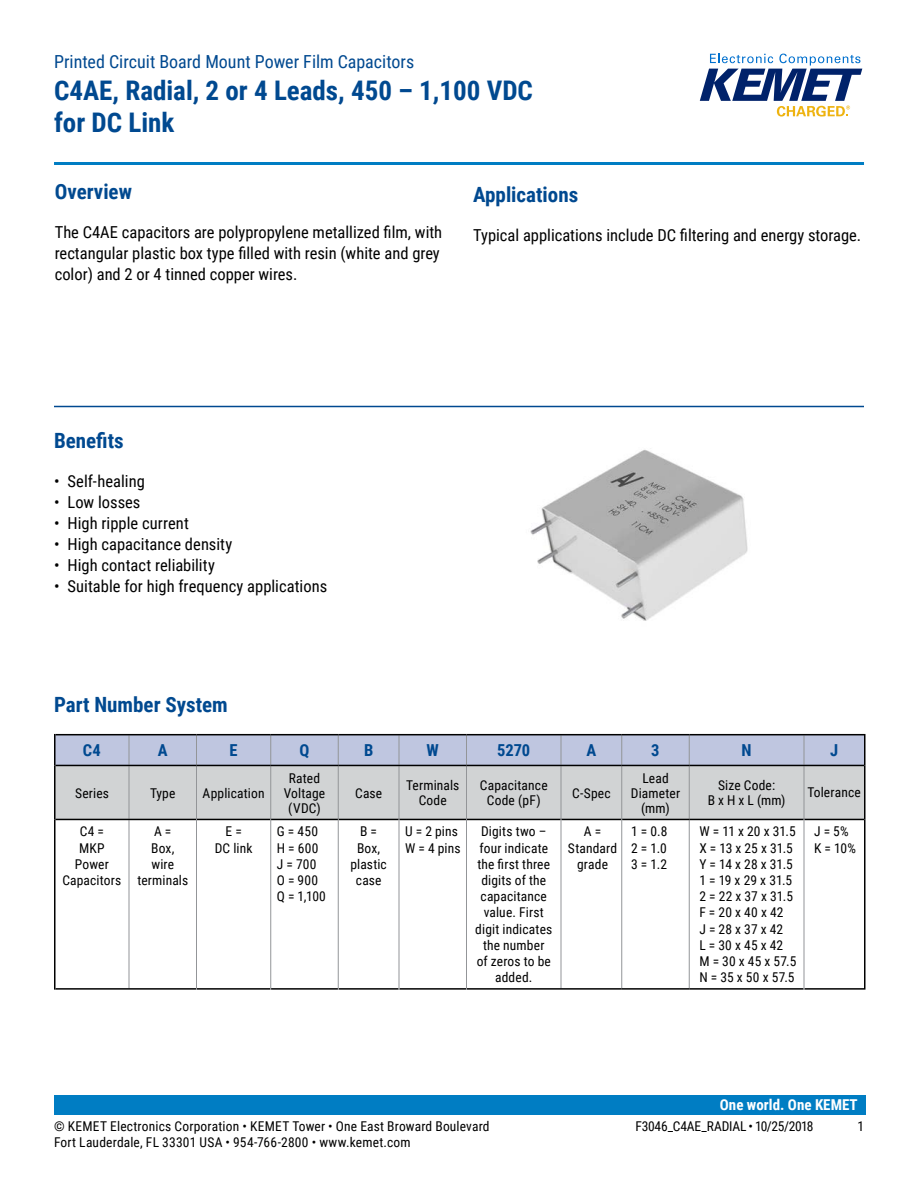
<style>
.page{position:relative;width:918px;height:1188px;background:#fff}
.page>*{position:absolute;margin:0;border:0;box-sizing:border-box;transform-origin:0 0}
.t1{font:700 27px/32.4px "Roboto Condensed";color:#004990}
.t2{font:700 21px "Roboto Condensed";color:#004990}
.t3{font:18px "Roboto Condensed";color:#004990}
.t4{font:16.5px/21px "Roboto Condensed";color:#000}
.t5{font:700 16.5px "Roboto Condensed";color:#004990}
.t6{font:700 15px "Roboto Condensed";color:#fff}
.t7{font:13.5px/16.2px "Roboto Condensed";letter-spacing:.01em;color:#000;text-align:center}
.t8{font:13.5px "Roboto Condensed";letter-spacing:-.015em;color:#000}
</style>
<div class="page">
<svg style="left:700px;top:54px;width:162px;height:63px"></svg>
<div style="left:54px;top:1095px;width:811px;height:20px;background:#007dc3"></div>
<hr style="left:54px;top:406px;width:810px;height:1px;background:#004990">
<hr style="left:54px;top:162px;width:810px;height:3px;background:#007dc3">
<svg style="left:56px;top:735px;width:808px;height:30px;background:#bac0da"></svg>
<div style="left:56px;top:766px;width:808px;height:53px;background:#d1d3d4"></div>
<hr style="left:129px;top:735px;width:1px;height:30px;background:#939598">
<hr style="left:196px;top:735px;width:1px;height:30px;background:#939598">
<hr style="left:270px;top:735px;width:1px;height:30px;background:#939598">
<hr style="left:338px;top:735px;width:1px;height:30px;background:#939598">
<hr style="left:399px;top:735px;width:1px;height:30px;background:#939598">
<hr style="left:466px;top:735px;width:1px;height:30px;background:#939598">
<hr style="left:561px;top:735px;width:1px;height:30px;background:#939598">
<hr style="left:621px;top:735px;width:1px;height:30px;background:#939598">
<hr style="left:689px;top:735px;width:1px;height:30px;background:#939598">
<hr style="left:804px;top:735px;width:1px;height:30px;background:#939598">
<hr style="left:129px;top:766px;width:1px;height:53px;background:#939598">
<hr style="left:196px;top:766px;width:1px;height:53px;background:#939598">
<hr style="left:270px;top:766px;width:1px;height:53px;background:#939598">
<hr style="left:338px;top:766px;width:1px;height:53px;background:#939598">
<hr style="left:399px;top:766px;width:1px;height:53px;background:#939598">
<hr style="left:466px;top:766px;width:1px;height:53px;background:#939598">
<hr style="left:561px;top:766px;width:1px;height:53px;background:#939598">
<hr style="left:621px;top:766px;width:1px;height:53px;background:#939598">
<hr style="left:689px;top:766px;width:1px;height:53px;background:#939598">
<hr style="left:804px;top:766px;width:1px;height:53px;background:#939598">
<hr style="left:129px;top:820px;width:1px;height:168px;background:#939598">
<hr style="left:689px;top:820px;width:1px;height:168px;background:#939598">
<hr style="left:56px;top:765px;width:73px;height:1px;background:#000">
<hr style="left:129px;top:765px;width:67px;height:1px;background:#000">
<hr style="left:196px;top:765px;width:75px;height:1px;background:#000">
<hr style="left:271px;top:765px;width:67px;height:1px;background:#000">
<hr style="left:338px;top:765px;width:61px;height:1px;background:#000">
<hr style="left:399px;top:765px;width:67px;height:1px;background:#000">
<hr style="left:466px;top:765px;width:95px;height:1px;background:#000">
<hr style="left:561px;top:765px;width:61px;height:1px;background:#000">
<hr style="left:622px;top:765px;width:67px;height:1px;background:#000">
<hr style="left:689px;top:765px;width:115px;height:1px;background:#000">
<hr style="left:804px;top:765px;width:60px;height:1px;background:#000">
<hr style="left:56px;top:819px;width:73px;height:1px;background:#000">
<hr style="left:129px;top:819px;width:67px;height:1px;background:#000">
<hr style="left:197px;top:819px;width:73px;height:1px;background:#000">
<hr style="left:561px;top:819px;width:60px;height:1px;background:#000">
<hr style="left:622px;top:819px;width:67px;height:1px;background:#000">
<hr style="left:689px;top:819px;width:115px;height:1px;background:#000">
<hr style="left:339px;top:819px;width:60px;height:1px;background:#000">
<hr style="left:467px;top:819px;width:94px;height:1px;background:#000">
<hr style="left:561px;top:819px;width:1px;height:169px;background:#939598">
<hr style="left:621px;top:819px;width:1px;height:169px;background:#939598">
<hr style="left:56px;top:734px;width:73px;height:1px;background:#000">
<hr style="left:54px;top:734px;width:2px;height:31px;background:#000">
<hr style="left:129px;top:734px;width:67px;height:1px;background:#000">
<hr style="left:196px;top:734px;width:75px;height:1px;background:#000">
<hr style="left:271px;top:734px;width:67px;height:1px;background:#000">
<hr style="left:338px;top:734px;width:61px;height:1px;background:#000">
<hr style="left:399px;top:734px;width:67px;height:1px;background:#000">
<hr style="left:466px;top:734px;width:95px;height:1px;background:#000">
<hr style="left:561px;top:734px;width:61px;height:1px;background:#000">
<hr style="left:622px;top:734px;width:67px;height:1px;background:#000">
<hr style="left:689px;top:734px;width:115px;height:1px;background:#000">
<hr style="left:804px;top:734px;width:60px;height:1px;background:#000">
<hr style="left:864px;top:734px;width:2px;height:31px;background:#000">
<hr style="left:54px;top:765px;width:2px;height:54px;background:#000">
<hr style="left:864px;top:765px;width:2px;height:54px;background:#000">
<hr style="left:54px;top:819px;width:2px;height:171px;background:#000">
<hr style="left:56px;top:988px;width:73px;height:2px;background:#000">
<hr style="left:129px;top:988px;width:67px;height:2px;background:#000">
<hr style="left:197px;top:988px;width:73px;height:2px;background:#000">
<hr style="left:339px;top:988px;width:60px;height:2px;background:#000">
<hr style="left:467px;top:988px;width:94px;height:2px;background:#000">
<hr style="left:561px;top:988px;width:61px;height:2px;background:#000">
<hr style="left:622px;top:988px;width:67px;height:2px;background:#000">
<hr style="left:689px;top:988px;width:115px;height:2px;background:#000">
<hr style="left:804px;top:819px;width:60px;height:1px;background:#000">
<hr style="left:864px;top:819px;width:2px;height:171px;background:#000">
<hr style="left:804px;top:988px;width:60px;height:2px;background:#000">
<hr style="left:804px;top:819px;width:1px;height:171px;background:#939598">
<hr style="left:196px;top:819px;width:1px;height:171px;background:#939598">
<hr style="left:270px;top:819px;width:1px;height:171px;background:#939598">
<hr style="left:338px;top:819px;width:1px;height:171px;background:#939598">
<hr style="left:271px;top:819px;width:67px;height:1px;background:#000">
<hr style="left:271px;top:988px;width:67px;height:2px;background:#000">
<hr style="left:399px;top:819px;width:67px;height:1px;background:#000">
<hr style="left:399px;top:988px;width:67px;height:2px;background:#000">
<hr style="left:399px;top:819px;width:1px;height:171px;background:#939598">
<hr style="left:466px;top:819px;width:1px;height:171px;background:#939598">
<img style="left:530px;top:449px;width:218px;height:172px">
<h3 class="t3" style="left:54px;top:48px;width:362px">Printed Circuit Board Mount Power Film Capacitors</h3>
<h1 class="t1" style="left:54px;top:73px;width:480px">C4AE, Radial, 2 or 4 Leads, 450 – 1,100 VDC for DC Link</h1>
<h2 class="t2" style="left:55px;top:177px;width:79px">Overview</h2>
<p class="t4" style="left:55px;top:221px;width:389px">The C4AE capacitors are polypropylene metallized film, with rectangular plastic box type filled with resin (white and grey color) and 2 or 4 tinned copper wires.</p>
<h2 class="t2" style="left:473px;top:179px;width:107px">Applications</h2>
<p class="t4" style="left:473px;top:224px;width:390px">Typical applications include DC filtering and energy storage.</p>
<h2 class="t2" style="left:54px;top:426px;width:71px">Benefits</h2>
<p class="t4" style="left:54px;top:470px;width:92px">• Self-healing</p>
<p class="t4" style="left:54px;top:491px;width:88px">• Low losses</p>
<p class="t4" style="left:54px;top:512px;width:136px">• High ripple current</p>
<p class="t4" style="left:54px;top:533px;width:180px">• High capacitance density</p>
<p class="t4" style="left:54px;top:554px;width:163px">• High contact reliability</p>
<p class="t4" style="left:54px;top:575px;width:275px">• Suitable for high frequency applications</p>
<h2 class="t2" style="left:54px;top:690px;width:175px">Part Number System</h2>
<p class="t5" style="left:83px;top:739px;width:20px">C4</p>
<p class="t5" style="left:158px;top:739px;width:11px">A</p>
<p class="t5" style="left:230px;top:739px;width:10px">E</p>
<p class="t5" style="left:300px;top:739px;width:11px">Q</p>
<p class="t5" style="left:364px;top:739px;width:11px">B</p>
<p class="t5" style="left:427px;top:739px;width:14px">W</p>
<p class="t5" style="left:497px;top:739px;width:35px">5270</p>
<p class="t5" style="left:586px;top:739px;width:11px">A</p>
<p class="t5" style="left:651px;top:739px;width:10px">3</p>
<p class="t5" style="left:742px;top:739px;width:12px">N</p>
<p class="t5" style="left:830px;top:739px;width:10px">J</p>
<p class="t7" style="left:75px;top:784px;width:35px">Series</p>
<p class="t7" style="left:150px;top:784px;width:27px">Type</p>
<p class="t7" style="left:203px;top:784px;width:64px">Application</p>
<p class="t7" style="left:631px;top:770px;width:51px;line-height:15px">Lead<br>Diameter (mm)</p>
<p class="t7" style="left:708px;top:777px;width:79px;line-height:15px">Size Code:<br>B x H x L (mm)</p>
<p class="t7" style="left:808px;top:784px;width:55px">Tolerance</p>
<p class="t7" style="left:284px;top:770px;width:43px;line-height:15px">Rated<br>Voltage (VDC)</p>
<p class="t7" style="left:355px;top:784px;width:28px">Case</p>
<p class="t7" style="left:406px;top:777px;width:55px;line-height:15px">Terminals<br>Code</p>
<p class="t7" style="left:480px;top:777px;width:69px;line-height:15px">Capacitance<br>Code (pF)</p>
<p class="t7" style="left:572px;top:784px;width:40px">C-Spec</p>
<p class="t7" style="left:62px;top:823px;width:61px">C4 =<br>MKP<br>Power<br>Capacitors</p>
<p class="t7" style="left:137px;top:823px;width:52px">A =<br>Box,<br>wire terminals</p>
<p class="t7" style="left:215px;top:823px;width:39px">E =<br>DC link</p>
<p class="t7" style="left:277px;top:823px;width:51px;text-align:left">G = 450<br>H = 600<br>J = 700<br>O = 900<br>Q = 1,100</p>
<p class="t7" style="left:350px;top:823px;width:38px">B =<br>Box, plastic case</p>
<p class="t7" style="left:405px;top:823px;width:57px;text-align:left">U = 2 pins<br>W = 4 pins</p>
<p class="t7" style="left:475px;top:823px;width:78px">Digits two – four indicate the first three digits of the capacitance value. First digit indicates the number<br>of zeros to be added.</p>
<p class="t7" style="left:568px;top:823px;width:51px">A =<br>Standard grade</p>
<p class="t7" style="left:631px;top:823px;width:38px;text-align:justify">1 = 0.8<br>2 = 1.0<br>3 = 1.2</p>
<p class="t7" style="left:699px;top:823px;width:99px;text-align:left">W = 11 x 20 x 31.5<br>X = 13 x 25 x 31.5<br>Y = 14 x 28 x 31.5<br>1 = 19 x 29 x 31.5<br>2 = 22 x 37 x 31.5<br>F = 20 x 40 x 42<br>J = 28 x 37 x 42<br>L = 30 x 45 x 42<br>M = 30 x 45 x 57.5<br>N = 35 x 50 x 57.5</p>
<p class="t7" style="left:814px;top:823px;width:43px;text-align:left">J = 5%<br>K = 10%</p>
<p class="t6" style="left:720px;top:1094px;width:139px">One world. One KEMET</p>
<p class="t7" style="left:54px;top:1117px;width:437px">© KEMET Electronics Corporation • KEMET Tower • One East Broward Boulevard</p>
<p class="t8" style="left:636px;top:1116px;width:180px">F3046_C4AE_RADIAL • 10/25/2018</p>
<p class="t7" style="left:857px;top:1117px;width:8px">1</p>
<p class="t7" style="left:54px;top:1133px;width:358px">Fort Lauderdale, FL 33301 USA • 954-766-2800 • www.kemet.com</p>
</div>
